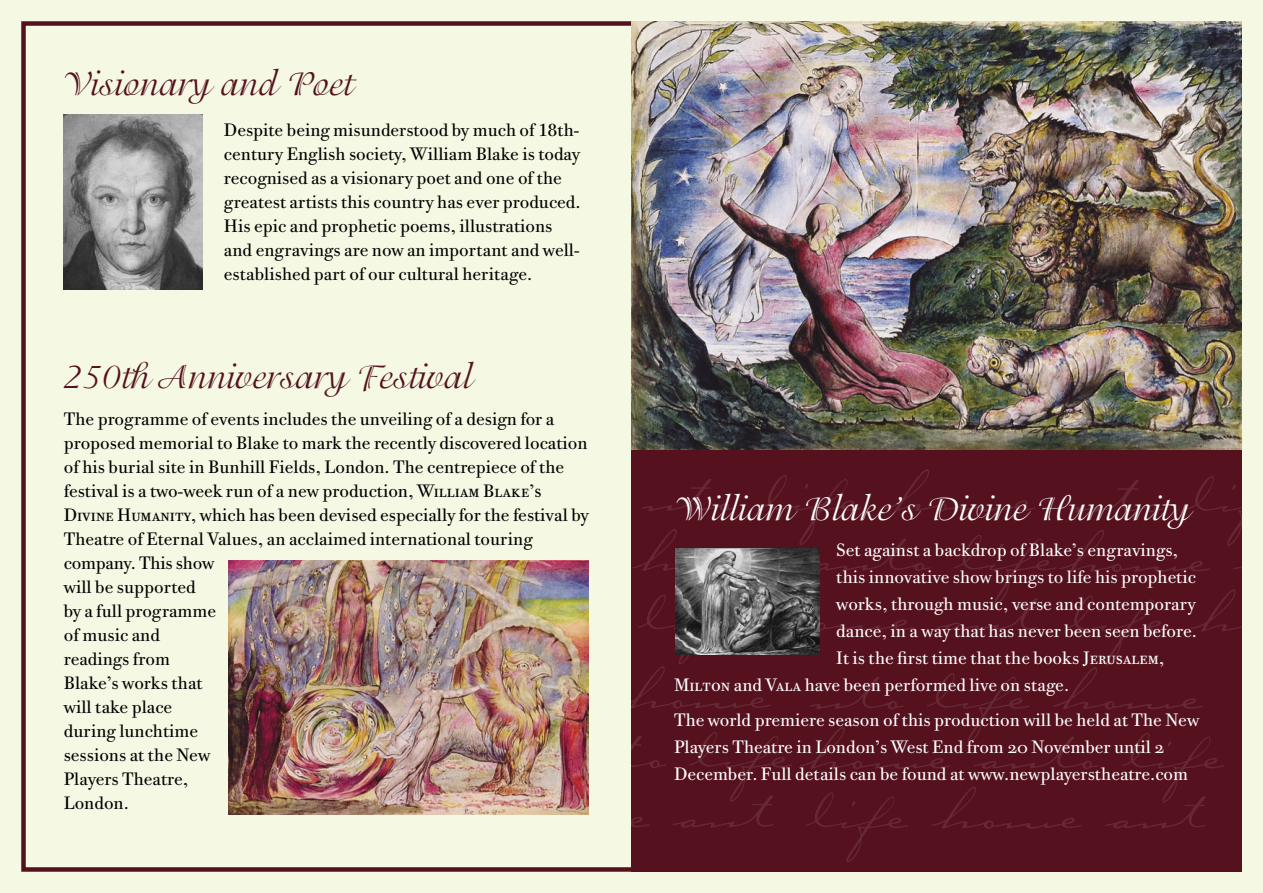
<style>
.page{position:relative;width:1263px;height:893px;background:#f5f8e3}
.page>*{position:absolute;margin:0;border:0;box-sizing:border-box;transform-origin:0 0}
.t1{font:36px "Isadora";color:#55111e}
.t2{font:36px "Isadora";color:#fff}
.t3{font:18px/24px "Bodoni Twe ITC";color:#000}
.t4{font:18px/27px "Bodoni Twe ITC Book OS";color:#fff}
.s1{font-family:"Bodoni Twe ITC Book SC"}
</style>
<div class="page">
<div style="left:631px;top:21px;width:611px;height:851px;background:#55111e"></div>
<img style="left:64px;top:115px;width:139px;height:174px">
<img style="left:229px;top:560px;width:360px;height:254px">
<img style="left:631px;top:21px;width:611px;height:428px">
<svg style="left:631px;top:469px;width:611px;height:393px"></svg>
<img style="left:675px;top:549px;width:144px;height:106px">
<p class="t1" style="left:62px;top:64px;width:292px">Visionary and Poet</p>
<p class="t3" style="left:224px;top:118px;width:358px">Despite being misunderstood by much of 18th&shy;century English society, William Blake is today recognised as a visionary poet and one of the greatest artists this country has ever produced.<br>His epic and prophetic poems, illustrations and engravings are now an important and well&shy;established part of our cultural heritage.</p>
<p class="t1" style="left:64px;top:357px;width:410px">250th Anniversary Festival</p>
<p class="t3" style="left:64px;top:407px;width:526px">The programme of events includes the unveiling of a design for a proposed memorial to Blake to mark the recently discovered location of his burial site in Bunhill Fields, London. The centrepiece of the festival is a two-week run of a new production, <span class="s1">William Blake’s Divine Humanity,</span> which has been devised especially for the festival by Theatre of Eternal Values, an acclaimed international touring company. This show<br>will be supported<br>by a full programme<br>of music and<br>readings from<br>Blake’s works that<br>will take place<br>during lunchtime<br>sessions at the New<br>Players Theatre,<br>London.</p>
<p class="t2" style="left:674px;top:489px;width:518px">William Blake’s Divine Humanity</p>
<p class="t4" style="left:836px;top:536px;width:343px">Set against a backdrop of Blake’s engravings,</p>
<p class="t4" style="left:836px;top:563px;width:361px">this innovative show brings to life his prophetic</p>
<p class="t4" style="left:836px;top:590px;width:361px">works, through music, verse and contemporary</p>
<p class="t4" style="left:836px;top:617px;width:362px">dance, in a way that has never been seen before.</p>
<p class="t4" style="left:836px;top:644px;width:330px">It is the first time that the books <span class="s1">Jerusalem,</span></p>
<p class="t4" style="left:674px;top:671px;width:397px"><span class="s1">Milton</span> and <span class="s1">Vala</span> have been performed live on stage.</p>
<p class="t4" style="left:674px;top:707px;width:527px">The world premiere season of this production will be held at The New<br>Players Theatre in London’s West End from 20 November until 2<br>December. Full details can be found at www.newplayerstheatre.com</p>
</div>
